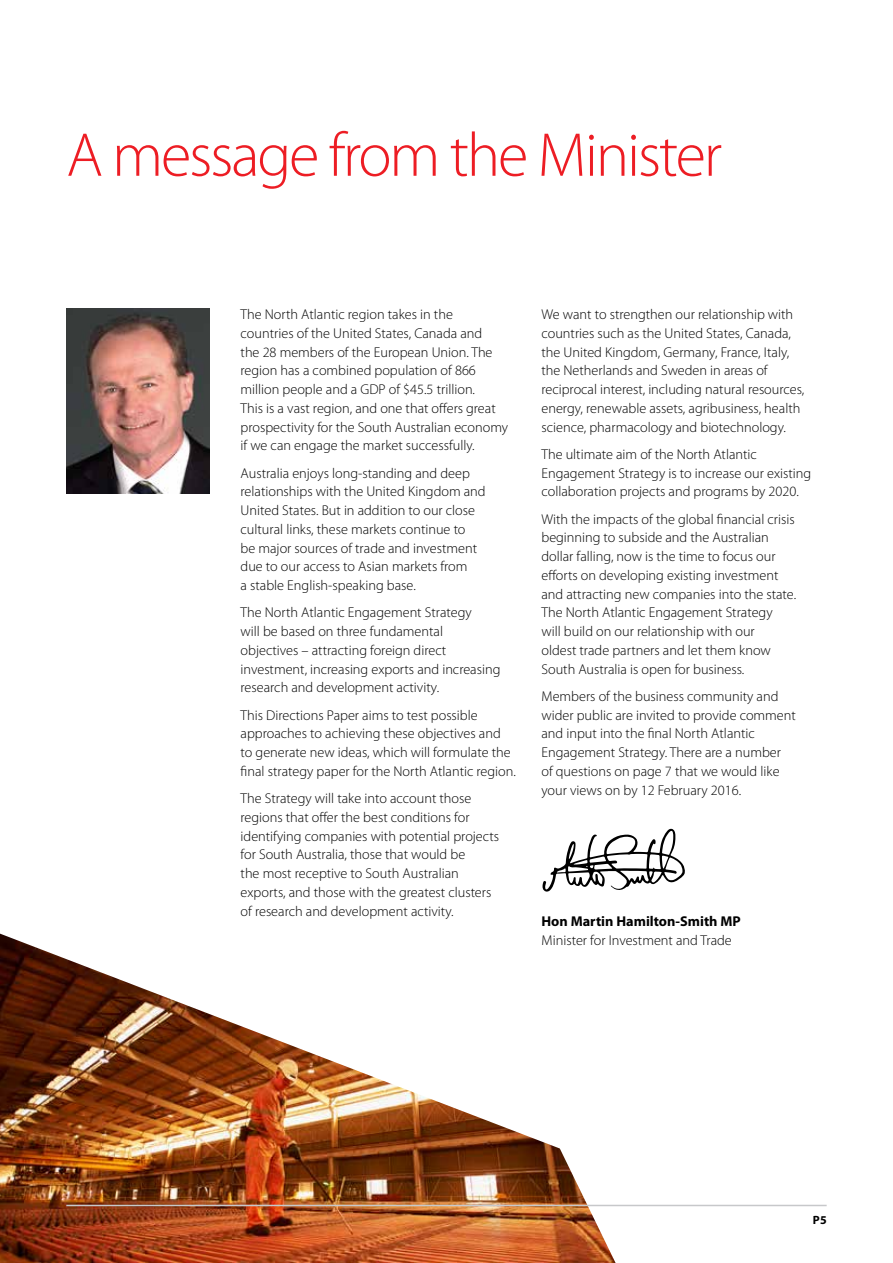
<style>
.page{position:relative;width:893px;height:1263px;background:#fff}
.page>*{position:absolute;margin:0;border:0;box-sizing:border-box;transform-origin:0 0}
.t1{font:300 62.4px "Myriad Pro";letter-spacing:-.035em;color:#ed1d24}
.t2{font:300 14.25px/18.8px "Myriad Pro";color:#000}
.t3{font:700 14.25px "Myriad Pro";color:#000}
.t4{font:700 12px "Myriad Pro";color:#000}
</style>
<div class="page">
<img style="left:0;top:934px;width:616px;height:329px">
<hr style="left:66px;top:1205px;width:761px;height:1px;background:#c7c8ca">
<img style="left:66px;top:308px;width:144px;height:185px">
<svg style="left:542px;top:828px;width:143px;height:64px"></svg>
<h1 class="t1" style="left:66px;top:121px;width:657px">A message from the Minister</h1>
<p class="t2" style="left:241px;top:305px;width:269px">The North Atlantic region takes in the countries of the United States, Canada and<br>the 28 members of the European Union. The region has a combined population of 866 million people and a GDP of $45.5 trillion.<br>This is a vast region, and one that offers great prospectivity for the South Australian economy if we can engage the market successfully.</p>
<p class="t2" style="left:241px;top:464px;width:247px">Australia enjoys long-standing and deep relationships with the United Kingdom and United States. But in addition to our close cultural links, these markets continue to<br>be major sources of trade and investment due to our access to Asian markets from<br>a stable English-speaking base.</p>
<p class="t2" style="left:241px;top:603px;width:261px">The North Atlantic Engagement Strategy<br>will be based on three fundamental objectives – attracting foreign direct investment, increasing exports and increasing research and development activity.</p>
<p class="t2" style="left:241px;top:706px;width:277px">This Directions Paper aims to test possible approaches to achieving these objectives and to generate new ideas, which will formulate the final strategy paper for the North Atlantic region.</p>
<p class="t2" style="left:241px;top:789px;width:260px">The Strategy will take into account those regions that offer the best conditions for identifying companies with potential projects for South Australia, those that would be<br>the most receptive to South Australian exports, and those with the greatest clusters of research and development activity.</p>
<p class="t2" style="left:541px;top:305px;width:264px">We want to strengthen our relationship with countries such as the United States, Canada, the United Kingdom, Germany, France, Italy, the Netherlands and Sweden in areas of reciprocal interest, including natural resources, energy, renewable assets, agribusiness, health science, pharmacology and biotechnology.</p>
<p class="t2" style="left:541px;top:445px;width:271px">The ultimate aim of the North Atlantic<br>Engagement Strategy is to increase our existing collaboration projects and programs by 2020.</p>
<p class="t2" style="left:541px;top:510px;width:256px">With the impacts of the global financial crisis beginning to subside and the Australian dollar falling, now is the time to focus our efforts on developing existing investment and attracting new companies into the state.<br>The North Atlantic Engagement Strategy<br>will build on our relationship with our<br>oldest trade partners and let them know South Australia is open for business.</p>
<p class="t2" style="left:541px;top:687px;width:256px">Members of the business community and wider public are invited to provide comment and input into the final North Atlantic Engagement Strategy. There are a number<br>of questions on page 7 that we would like your views on by 12 February 2016.</p>
<p class="t3" style="left:541px;top:912px;width:201px">Hon Martin Hamilton-Smith MP</p>
<p class="t2" style="left:541px;top:931px;width:192px">Minister for Investment and Trade</p>
<p class="t4" style="left:813px;top:1212px;width:15px">P5</p>
</div>
